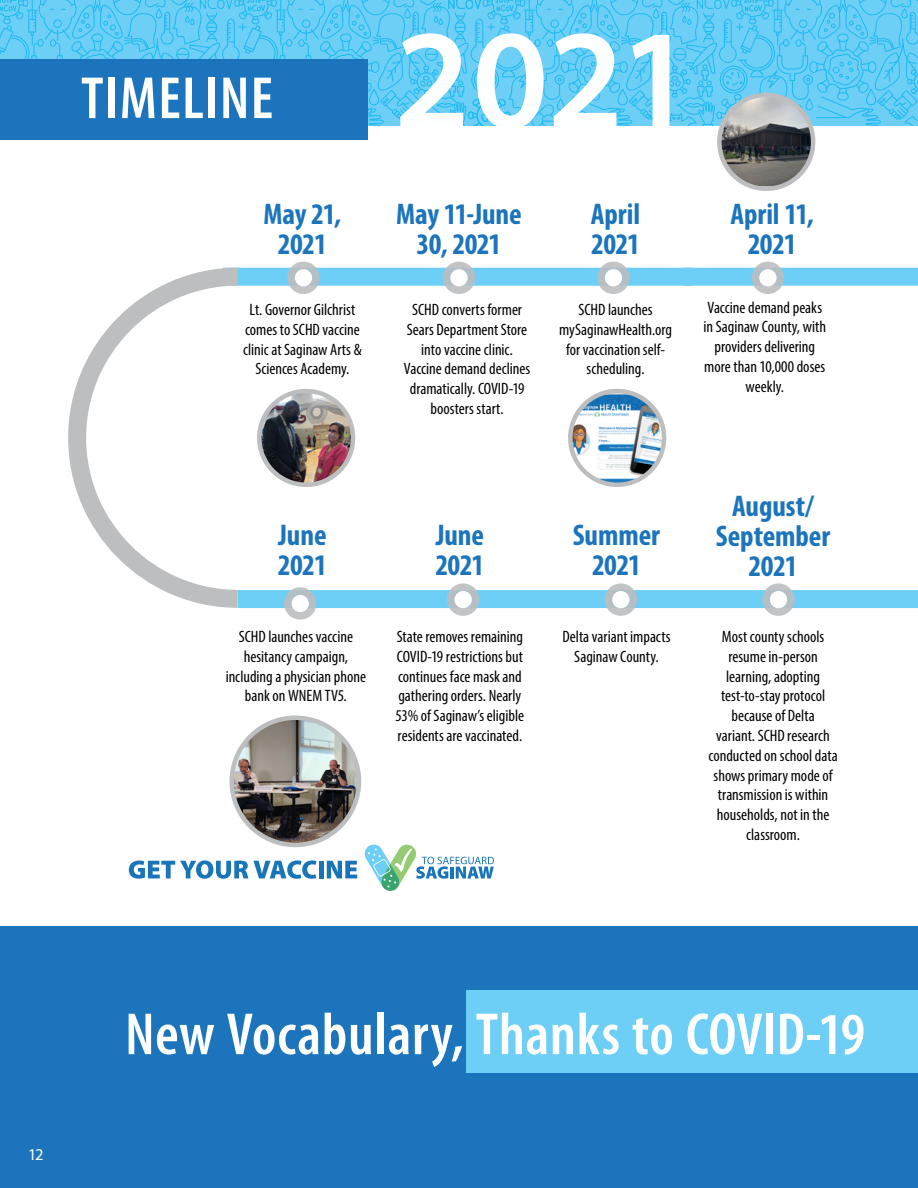
<style>
.page{position:relative;width:918px;height:1188px;background:#fff}
.page>*{position:absolute;margin:0;border:0;box-sizing:border-box;transform-origin:0 0}
.t1{font:600 142.2px "Myriad Pro";color:#fff}
.t2{font:600 condensed 60px "Myriad Pro";letter-spacing:.01em;color:#fff}
.t3{font:700 condensed 30px/30px "Myriad Pro";letter-spacing:-.005em;color:#1c75bc;text-align:center}
.t4{font:condensed 16.5px/19.8px "Myriad Pro";color:#000;text-align:center}
.t5{font:16.5px "Myriad Pro";color:#fff}
</style>
<div class="page">
<div style="left:0;top:927px;width:918px;height:261px;background:#1c75bc"></div>
<div style="left:222px;top:268px;width:470px;height:18px;background:#6dcff6"></div>
<div style="left:684px;top:268px;width:234px;height:18px;background:#6dcff6"></div>
<div style="left:238px;top:590px;width:680px;height:18px;background:#6dcff6"></div>
<svg style="left:68px;top:267px;width:188px;height:341px"></svg>
<svg style="left:284px;top:587px;width:32px;height:33px"></svg>
<div style="left:292px;top:595px;width:17px;height:17px;background:#fff;border-radius:50%"></div>
<div style="left:287px;top:262px;width:33px;height:32px;background:#bcbec0;border-radius:50%"></div>
<div style="left:295px;top:269px;width:17px;height:17px;background:#fff;border-radius:50%"></div>
<div style="left:443px;top:262px;width:32px;height:32px;background:#bcbec0;border-radius:50%"></div>
<div style="left:450px;top:269px;width:18px;height:17px;background:#fff;border-radius:50%"></div>
<div style="left:597px;top:262px;width:33px;height:32px;background:#bcbec0;border-radius:50%"></div>
<div style="left:605px;top:269px;width:17px;height:17px;background:#fff;border-radius:50%"></div>
<div style="left:752px;top:262px;width:32px;height:32px;background:#bcbec0;border-radius:50%"></div>
<div style="left:759px;top:269px;width:18px;height:17px;background:#fff;border-radius:50%"></div>
<div style="left:762px;top:583px;width:33px;height:33px;background:#bcbec0;border-radius:50%"></div>
<div style="left:770px;top:591px;width:17px;height:17px;background:#fff;border-radius:50%"></div>
<svg style="left:605px;top:583px;width:32px;height:33px"></svg>
<div style="left:612px;top:591px;width:17px;height:17px;background:#fff;border-radius:50%"></div>
<svg style="left:447px;top:583px;width:32px;height:33px"></svg>
<div style="left:455px;top:591px;width:17px;height:17px;background:#fff;border-radius:50%"></div>
<svg style="left:0;top:0;width:447px;height:126px;background:#5ecbf4"></svg>
<svg style="left:447px;top:0;width:471px;height:126px;background:#5ecbf4"></svg>
<div style="left:0;top:59px;width:367px;height:81px;background:#1c75bc"></div>
<img style="left:259px;top:391px;width:94px;height:94px;border-radius:47px">
<div style="left:257px;top:389px;width:98px;height:98px;border:4px solid #bcbec0;border-radius:50%"></div>
<img style="left:570px;top:391px;width:94px;height:93px">
<div style="left:568px;top:389px;width:98px;height:98px;border:4px solid #bcbec0;border-radius:50%"></div>
<img style="left:719px;top:95px;width:94px;height:93px">
<div style="left:717px;top:93px;width:98px;height:98px;border:4px solid #bcbec0;border-radius:50%"></div>
<img style="left:232px;top:718px;width:127px;height:127px;border-radius:64px">
<div style="left:230px;top:716px;width:131px;height:131px;border:4px solid #bcbec0;border-radius:50%"></div>
<svg style="left:129px;top:860px;width:188px;height:19px"></svg>
<div style="left:319px;top:861px;width:5px;height:17px;background:#1875b9"></div>
<svg style="left:327px;top:861px;width:30px;height:17px"></svg>
<svg style="left:364px;top:845px;width:130px;height:46px"></svg>
<div style="left:467px;top:991px;width:451px;height:82px;background:#6dcff6"></div>
<h2 class="t2" style="left:81px;top:61px;width:194px">TIMELINE</h2>
<h3 class="t3" style="left:264px;top:198px;width:79px">May 21,<br>2021</h3>
<p class="t4" style="left:243px;top:299px;width:120px">Lt. Governor Gilchrist comes to SCHD vaccine clinic at Saginaw Arts &amp;<br>Sciences Academy.</p>
<h1 class="t1" style="left:394px;top:-11px;width:302px">2021</h1>
<h3 class="t3" style="left:396px;top:198px;width:127px">May 11-June<br>30, 2021</h3>
<p class="t4" style="left:404px;top:299px;width:128px">SCHD converts former<br>Sears Department Store into vaccine clinic.<br>Vaccine demand declines dramatically. COVID-19 boosters start.</p>
<h3 class="t3" style="left:591px;top:198px;width:51px;text-align:left">April<br>2021</h3>
<p class="t4" style="left:559px;top:299px;width:114px">SCHD launches mySaginawHealth.org for vaccination self&shy;scheduling.</p>
<h3 class="t3" style="left:278px;top:519px;width:50px;text-align:left">June<br>2021</h3>
<h3 class="t3" style="left:435px;top:520px;width:50px;text-align:left">June<br>2021</h3>
<p class="t4" style="left:226px;top:626px;width:142px">SCHD launches vaccine hesitancy campaign, including a physician phone bank on WNEM TV5.</p>
<p class="t4" style="left:396px;top:626px;width:130px;text-align:left">State removes remaining<br>COVID-19 restrictions but continues face mask and gathering orders. Nearly<br>53% of Saginaw’s eligible residents are vaccinated.</p>
<h3 class="t3" style="left:573px;top:520px;width:89px">Summer<br>2021</h3>
<p class="t4" style="left:562px;top:626px;width:110px">Delta variant impacts<br>Saginaw County.</p>
<h3 class="t3" style="left:731px;top:198px;width:85px">April 11,<br>2021</h3>
<p class="t4" style="left:703px;top:297px;width:124px">Vaccine demand peaks in Saginaw County, with providers delivering more than 10,000 doses weekly.</p>
<h3 class="t3" style="left:716px;top:490px;width:116px">August/<br>September<br>2021</h3>
<p class="t4" style="left:709px;top:626px;width:131px">Most county schools resume in-person learning, adopting test-to-stay protocol because of Delta<br>variant. SCHD research conducted on school data shows primary mode of transmission is within households, not in the classroom.</p>
<p class="t5" style="left:28px;top:1144px;width:17px">12</p>
<h2 class="t2" style="left:125px;top:997px;width:741px">New Vocabulary, Thanks to COVID-19</h2>
</div>
